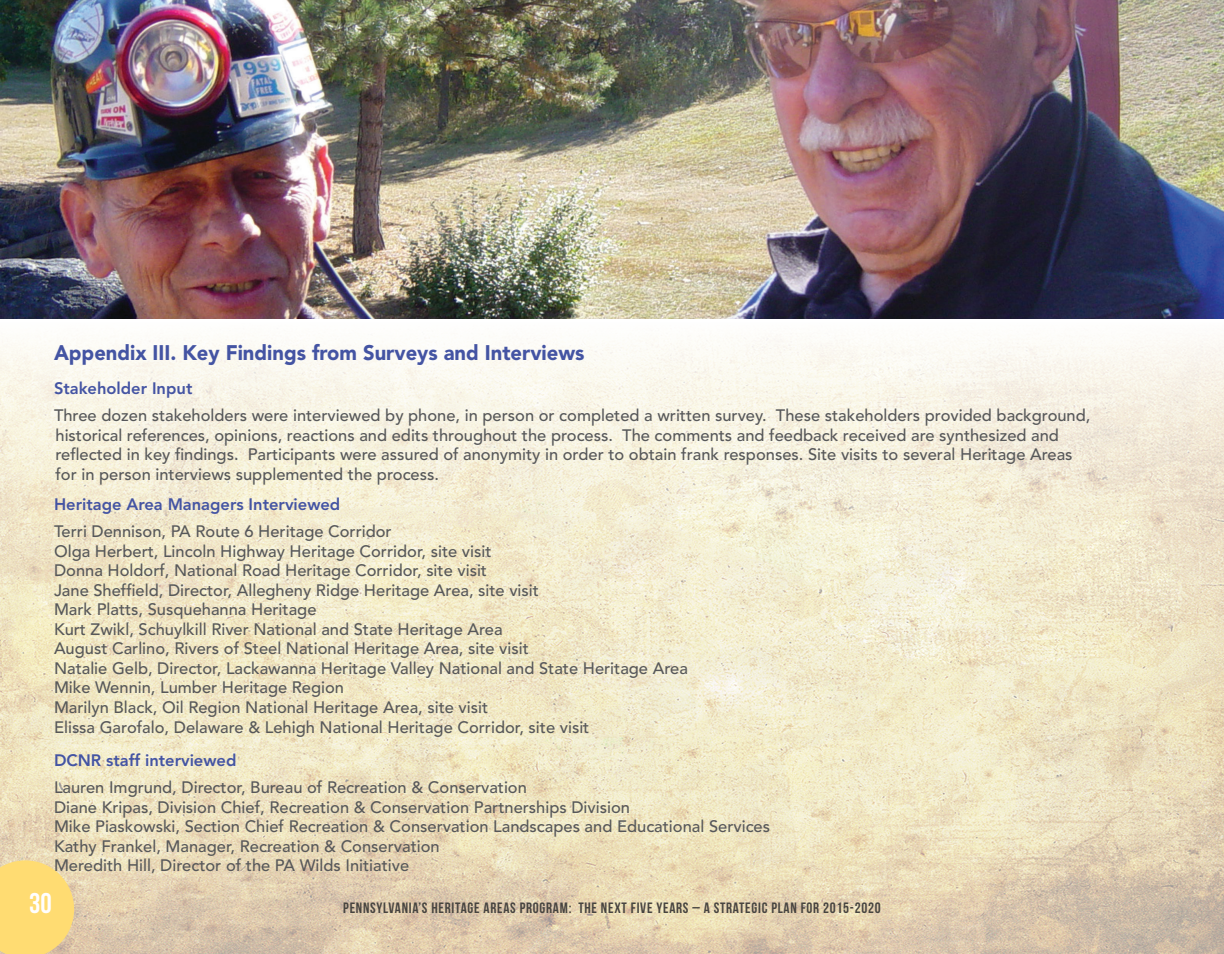
<style>
.page{position:relative;width:1224px;height:954px;background:#fff}
.page>*{position:absolute;margin:0;border:0;box-sizing:border-box;transform-origin:0 0}
.t1{font:28.5px "Bebas Neue";color:#fffeff}
.t2{font:900 21px "Avenir";color:#4454a3;scale:.96 1}
.t3{font:500 16.5px/19.5px "Avenir";color:#57585a}
.t4{font:800 16.5px "Avenir";color:#4454a3}
.t5{font:15px "Bebas Neue";letter-spacing:.05em;color:#474440}
</style>
<div class="page">
<img style="left:0;top:338px;width:1224px;height:616px">
<svg style="left:0;top:860px;width:74px;height:94px;background:#fad97a"></svg>
<img style="left:0;top:0;width:1224px;height:319px">
<p class="t2" style="left:54px;top:340px;width:554px">Appendix III. Key Findings from Surveys and Interviews</p>
<p class="t4" style="left:54px;top:379px;width:140px">Stakeholder Input</p>
<p class="t3" style="left:54px;top:406px;width:1038px">Three dozen stakeholders were interviewed by phone, in person or completed a written survey. These stakeholders provided background, historical references, opinions, reactions and edits throughout the process. The comments and feedback received are synthesized and reflected in key findings. Participants were assured of anonymity in order to obtain frank responses. Site visits to several Heritage Areas for in person interviews supplemented the process.</p>
<p class="t4" style="left:54px;top:495px;width:288px">Heritage Area Managers Interviewed</p>
<p class="t3" style="left:54px;top:522px;width:635px">Terri Dennison, PA Route 6 Heritage Corridor<br>Olga Herbert, Lincoln Highway Heritage Corridor, site visit<br>Donna Holdorf, National Road Heritage Corridor, site visit<br>Jane Sheffield, Director, Allegheny Ridge Heritage Area, site visit<br>Mark Platts, Susquehanna Heritage<br>Kurt Zwikl, Schuylkill River National and State Heritage Area<br>August Carlino, Rivers of Steel National Heritage Area, site visit<br>Natalie Gelb, Director, Lackawanna Heritage Valley National and State Heritage Area Mike Wennin, Lumber Heritage Region<br>Marilyn Black, Oil Region National Heritage Area, site visit<br>Elissa Garofalo, Delaware &amp; Lehigh National Heritage Corridor, site visit</p>
<p class="t4" style="left:54px;top:751px;width:184px">DCNR staff interviewed</p>
<p class="t3" style="left:54px;top:778px;width:718px">Lauren Imgrund, Director, Bureau of Recreation &amp; Conservation<br>Diane Kripas, Division Chief, Recreation &amp; Conservation Partnerships Division<br>Mike Piaskowski, Section Chief Recreation &amp; Conservation Landscapes and Educational Services Kathy Frankel, Manager, Recreation &amp; Conservation<br>Meredith Hill, Director of the PA Wilds Initiative</p>
<h1 class="t1" style="left:29px;top:887px;width:24px">30</h1>
<p class="t5" style="left:343px;top:899px;width:539px">PENNSYLVANIA’S HERITAGE AREAS PROGRAM: THE NEXT FIVE YEARS – A STRATEGIC PLAN FOR 2015-2020</p>
</div>
